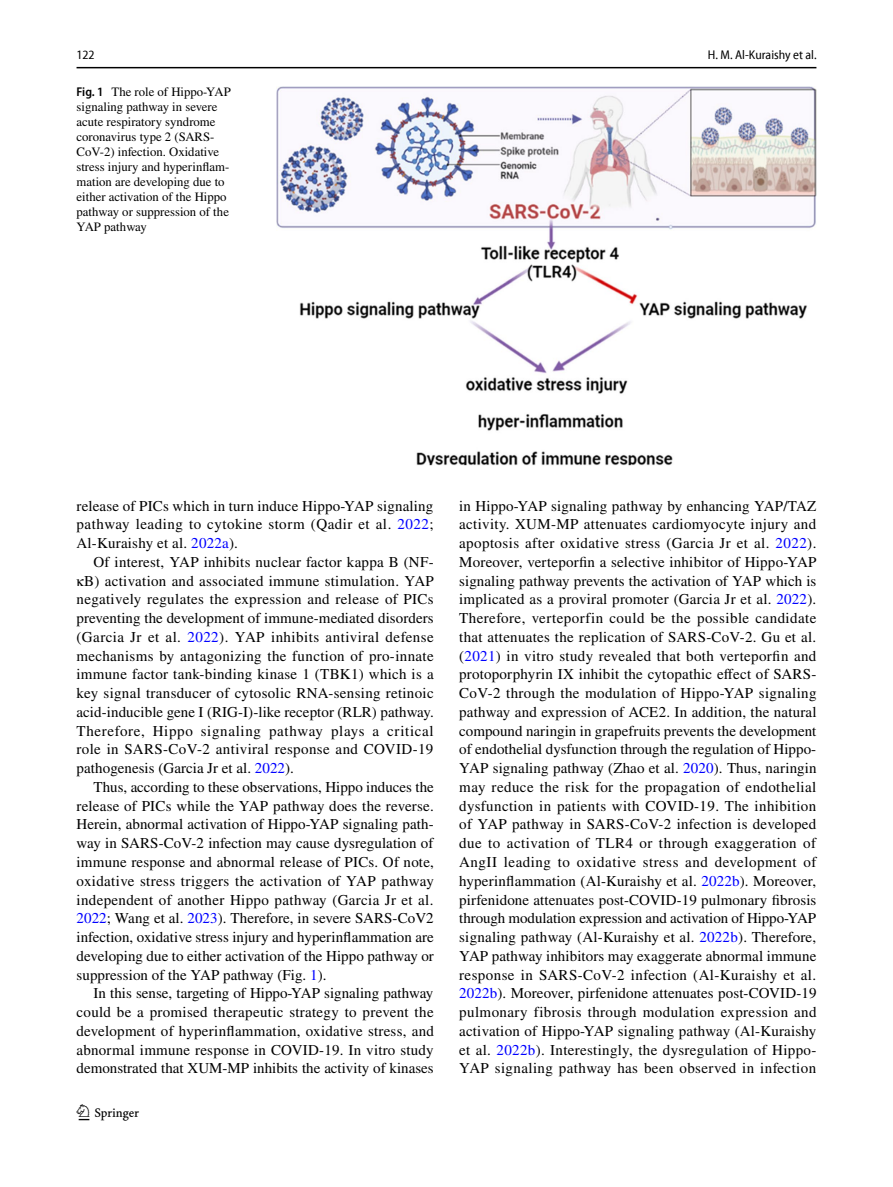
<style>
.page{position:relative;width:893px;height:1187px;background:#fff}
.page>*{position:absolute;margin:0;border:0;box-sizing:border-box;transform-origin:0 0}
.t1{font:22.5px "Springnew Regular 2";color:#000}
.t2{font:15px/18.8px "STIX";letter-spacing:.005em;color:#000;text-align:justify}
.t3{font:12.75px/15px "STIX";color:#000}
.t4{font:semi-condensed 12.75px "Myriad Pro Unic";color:#000}
.s1{font-family:"Myriad Pro";font-weight:600;font-stretch:semi-condensed}
.s2{color:#00f}
</style>
<div class="page">
<hr style="left:77px;top:67px;width:739px;height:1px;background:#000">
<img style="left:276px;top:87px;width:540px;height:378px">
<p class="t4" style="left:77px;top:50px;width:20px">122</p>
<p class="t4" style="left:708px;top:50px;width:110px">H. M. Al-Kuraishy et al.</p>
<p class="t3" style="left:77px;top:85px;width:156px"><span class="s1">Fig. 1</span> The role of Hippo-YAP signaling pathway in severe acute respiratory syndrome coronavirus type 2 (SARS-<br>CoV-2) infection. Oxidative stress injury and hyperinflam&shy;mation are developing due to either activation of the Hippo pathway or suppression of the<br>YAP pathway</p>
<p class="t2" style="left:77px;top:497px;width:359px">release of PICs which in turn induce Hippo-YAP signaling pathway leading to cytokine storm (Qadir et al. <span class="s2">2022</span>; Al-Kuraishy et al. <span class="s2">2022a</span>).</p>
<p class="t2" style="left:77px;top:553px;width:359px;text-indent:17px">Of interest, YAP inhibits nuclear factor kappa B (NF&shy;κB) activation and associated immune stimulation. YAP negatively regulates the expression and release of PICs preventing the development of immune-mediated disorders (Garcia Jr et al. <span class="s2">2022</span>). YAP inhibits antiviral defense mechanisms by antagonizing the function of pro-innate immune factor tank-binding kinase 1 (TBK1) which is a key signal transducer of cytosolic RNA-sensing retinoic acid-inducible gene I (RIG-I)-like receptor (RLR) pathway.<br>Therefore, Hippo signaling pathway plays a critical role in SARS-CoV-2 antiviral response and COVID-19 pathogenesis (Garcia Jr et al. <span class="s2">2022</span>).</p>
<p class="t2" style="left:77px;top:778px;width:359px;text-indent:17px">Thus, according to these observations, Hippo induces the release of PICs while the YAP pathway does the reverse.<br>Herein, abnormal activation of Hippo-YAP signaling path&shy;way in SARS-CoV-2 infection may cause dysregulation of immune response and abnormal release of PICs. Of note, oxidative stress triggers the activation of YAP pathway independent of another Hippo pathway (Garcia Jr et al.<br><span class="s2">2022</span>; Wang et al. <span class="s2">2023</span>). Therefore, in severe SARS-CoV2 infection, oxidative stress injury and hyperinflammation are developing due to either activation of the Hippo pathway or suppression of the YAP pathway (Fig. <span class="s2">1</span>).</p>
<p class="t2" style="left:77px;top:984px;width:359px;text-indent:17px">In this sense, targeting of Hippo-YAP signaling pathway could be a promised therapeutic strategy to prevent the development of hyperinflammation, oxidative stress, and abnormal immune response in COVID-19. In vitro study demonstrated that XUM-MP inhibits the activity of kinases</p>
<h1 class="t1" style="left:79px;top:1104px;width:62px">1 3</h1>
<p class="t2" style="left:459px;top:497px;width:359px">in Hippo-YAP signaling pathway by enhancing YAP/TAZ activity. XUM-MP attenuates cardiomyocyte injury and apoptosis after oxidative stress (Garcia Jr et al. <span class="s2">2022</span>).<br>Moreover, verteporfin a selective inhibitor of Hippo-YAP signaling pathway prevents the activation of YAP which is implicated as a proviral promoter (Garcia Jr et al. <span class="s2">2022</span>).<br>Therefore, verteporfin could be the possible candidate that attenuates the replication of SARS-CoV-2. Gu et al. (<span class="s2">2021</span>) in vitro study revealed that both verteporfin and protoporphyrin IX inhibit the cytopathic effect of SARS-CoV-2 through the modulation of Hippo-YAP signaling pathway and expression of ACE2. In addition, the natural compound naringin in grapefruits prevents the development of endothelial dysfunction through the regulation of Hippo-YAP signaling pathway (Zhao et al. <span class="s2">2020</span>). Thus, naringin may reduce the risk for the propagation of endothelial dysfunction in patients with COVID-19. The inhibition of YAP pathway in SARS-CoV-2 infection is developed due to activation of TLR4 or through exaggeration of AngII leading to oxidative stress and development of hyperinflammation (Al-Kuraishy et al. <span class="s2">2022b</span>). Moreover, pirfenidone attenuates post-COVID-19 pulmonary fibrosis through modulation expression and activation of Hippo-YAP signaling pathway (Al-Kuraishy et al. <span class="s2">2022b</span>). Therefore, YAP pathway inhibitors may exaggerate abnormal immune response in SARS-CoV-2 infection (Al-Kuraishy et al.<br><span class="s2">2022b</span>). Moreover, pirfenidone attenuates post-COVID-19 pulmonary fibrosis through modulation expression and activation of Hippo-YAP signaling pathway (Al-Kuraishy et al. <span class="s2">2022b</span>). Interestingly, the dysregulation of Hippo-YAP signaling pathway has been observed in infection</p>
</div>
